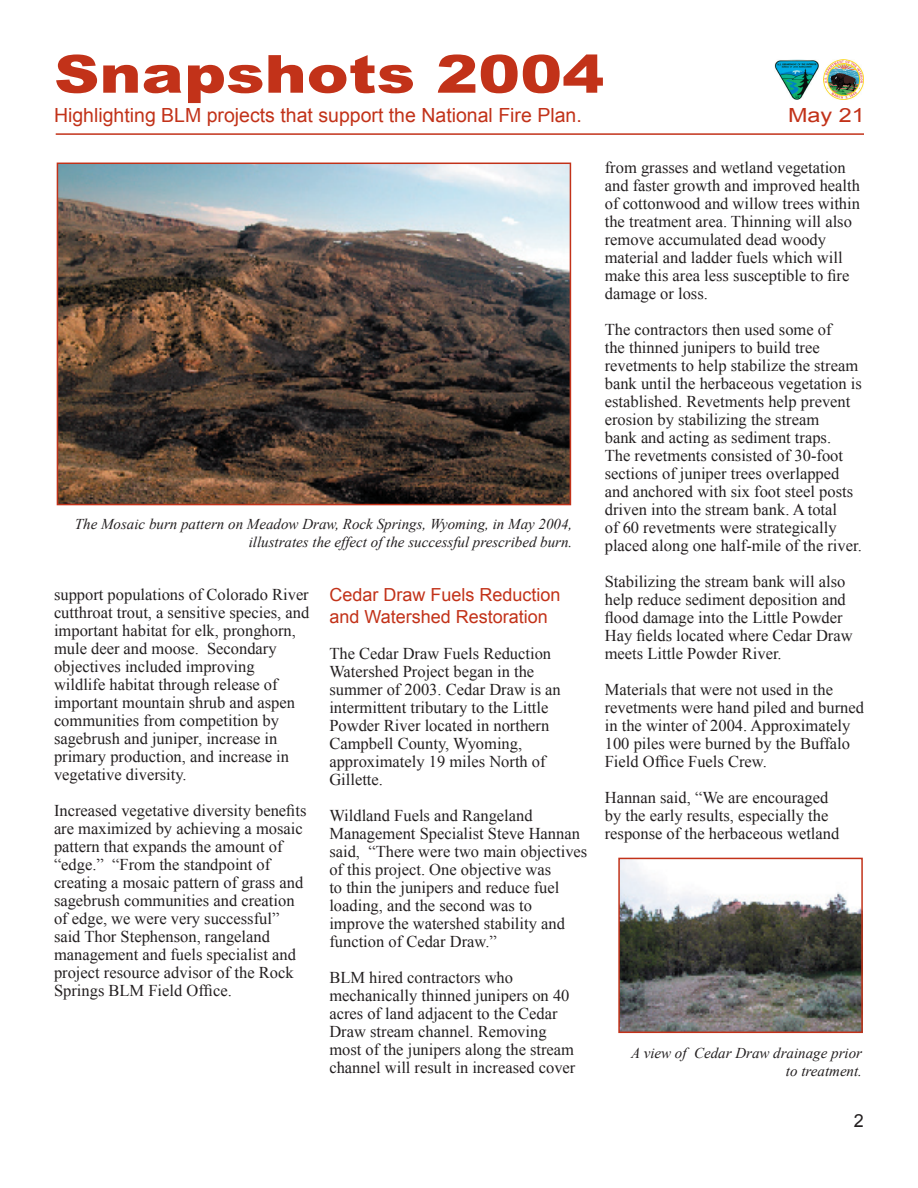
<style>
.page{position:relative;width:918px;height:1188px;background:#fff}
.page>*{position:absolute;margin:0;border:0;box-sizing:border-box;transform-origin:0 0}
.t1{font:900 52.5px "Arial";color:#c23219;scale:1.2 1}
.t2{font:19.5px "Arial";color:#c23219}
.t3{font:19.5px "Arial";color:#c23219;scale:1.2 1}
.t4{font:18px/21.6px "Arial";color:#c23219}
.t5{font:18px "Arial";color:#231f20}
.t6{font:16.5px/18px "Times New Roman";color:#231f20}
.t7{font:italic 15px/18px "Times New Roman";color:#231f20;text-align:right}
</style>
<div class="page">
<hr style="left:56px;top:133px;width:808px;height:2px;background:#c23219">
<img style="left:823px;top:59px;width:41px;height:41px">
<img style="left:775px;top:59px;width:43px;height:40px">
<img style="left:60px;top:166px;width:508px;height:336px">
<div style="left:57px;top:163px;width:514px;height:342px;border:2px solid #c23219"></div>
<img style="left:621px;top:861px;width:239px;height:169px">
<div style="left:618px;top:858px;width:245px;height:175px;border:2px solid #c23219"></div>
<h1 class="t1" style="left:54px;top:36px;width:460px">Snapshots 2004</h1>
<p class="t2" style="left:54px;top:103px;width:529px">Highlighting BLM projects that support the National Fire Plan.</p>
<p class="t3" style="left:788px;top:102px;width:65px">May 21</p>
<p class="t7" style="left:75px;top:514px;width:499px">The Mosaic burn pattern on Meadow Draw, Rock Springs, Wyoming, in May 2004, illustrates the effect of the successful prescribed burn.</p>
<p class="t6" style="left:54px;top:585px;width:257px">support populations of Colorado River cutthroat trout, a sensitive species, and important habitat for elk, pronghorn, mule deer and moose. Secondary objectives included improving wildlife habitat through release of important mountain shrub and aspen communities from competition by sagebrush and juniper, increase in primary production, and increase in vegetative diversity.</p>
<p class="t6" style="left:54px;top:801px;width:254px">Increased vegetative diversity benefits are maximized by achieving a mosaic pattern that expands the amount of “edge.” “From the standpoint of creating a mosaic pattern of grass and sagebrush communities and creation of edge, we were very successful” said Thor Stephenson, rangeland management and fuels specialist and project resource advisor of the Rock Springs BLM Field Office.</p>
<p class="t4" style="left:329px;top:584px;width:233px">Cedar Draw Fuels Reduction and Watershed Restoration</p>
<p class="t6" style="left:329px;top:644px;width:233px">The Cedar Draw Fuels Reduction<br>Watershed Project began in the summer of 2003. Cedar Draw is an intermittent tributary to the Little<br>Powder River located in northern<br>Campbell County, Wyoming, approximately 19 miles North of<br>Gillette.</p>
<p class="t6" style="left:329px;top:806px;width:259px">Wildland Fuels and Rangeland Management Specialist Steve Hannan said, “There were two main objectives of this project. One objective was<br>to thin the junipers and reduce fuel loading, and the second was to improve the watershed stability and function of Cedar Draw.”</p>
<p class="t6" style="left:329px;top:968px;width:248px">BLM hired contractors who mechanically thinned junipers on 40 acres of land adjacent to the Cedar Draw stream channel. Removing most of the junipers along the stream channel will result in increased cover</p>
<p class="t6" style="left:605px;top:159px;width:257px">from grasses and wetland vegetation and faster growth and improved health of cottonwood and willow trees within the treatment area. Thinning will also remove accumulated dead woody material and ladder fuels which will make this area less susceptible to fire damage or loss.</p>
<p class="t6" style="left:605px;top:321px;width:259px">The contractors then used some of<br>the thinned junipers to build tree revetments to help stabilize the stream bank until the herbaceous vegetation is established. Revetments help prevent erosion by stabilizing the stream<br>bank and acting as sediment traps.<br>The revetments consisted of 30-foot sections of juniper trees overlapped and anchored with six foot steel posts driven into the stream bank. A total<br>of 60 revetments were strategically placed along one half-mile of the river.</p>
<p class="t6" style="left:605px;top:573px;width:249px">Stabilizing the stream bank will also help reduce sediment deposition and flood damage into the Little Powder Hay fields located where Cedar Draw meets Little Powder River.</p>
<p class="t6" style="left:605px;top:681px;width:261px">Materials that were not used in the revetments were hand piled and burned in the winter of 2004. Approximately 100 piles were burned by the Buffalo Field Office Fuels Crew.</p>
<p class="t6" style="left:605px;top:789px;width:236px">Hannan said, “We are encouraged by the early results, especially the response of the herbaceous wetland</p>
<p class="t7" style="left:631px;top:1043px;width:232px">A view of Cedar Draw drainage prior to treatment.</p>
<p class="t5" style="left:854px;top:1108px;width:12px">2</p>
</div>
